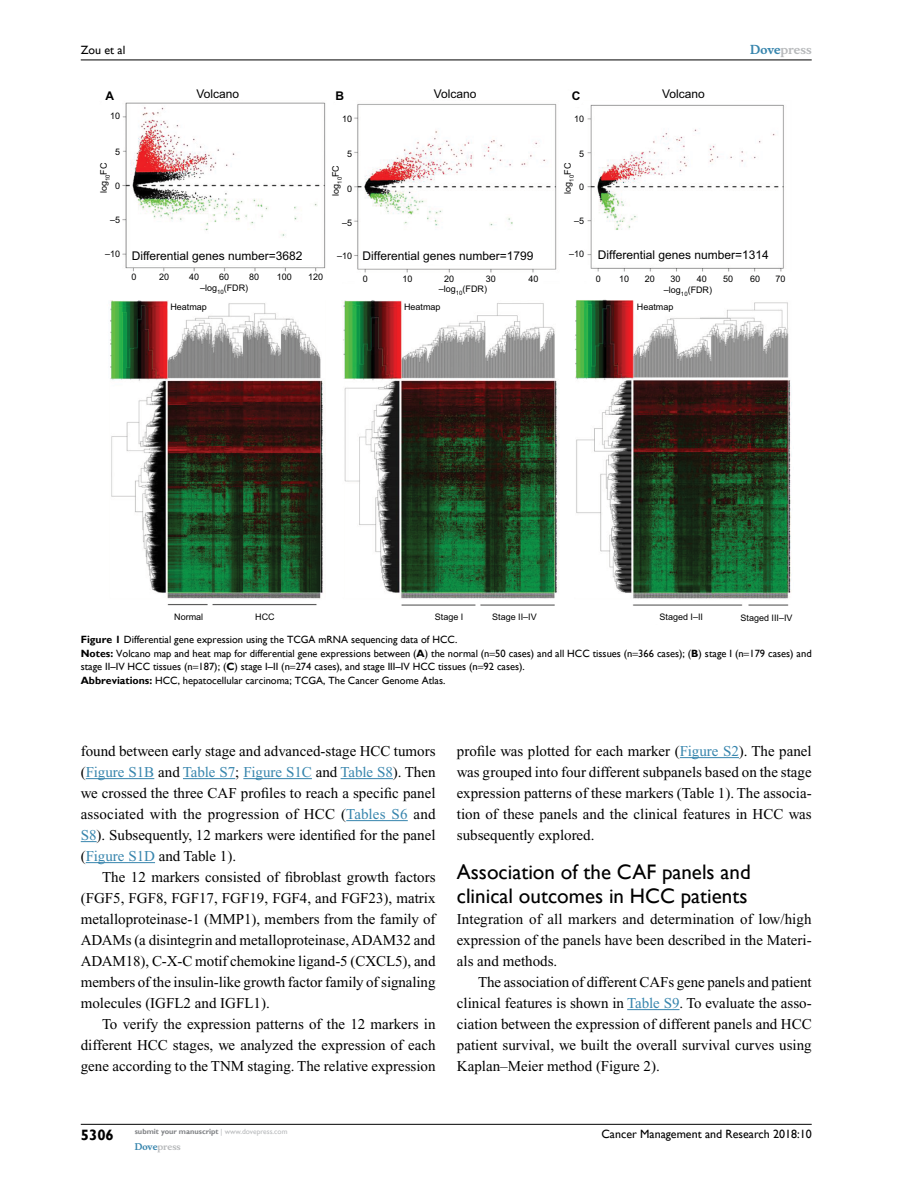
<style>
.page{position:relative;width:918px;height:1188px;background:#fff}
.page>*{position:absolute;margin:0;border:0;box-sizing:border-box;transform-origin:0 0}
.t1{font:21px/24px "Gill Sans";color:#000}
.t2{font:15px/21px "Times New Roman";color:#000;text-align:justify}
.t3{font:700 15px "Gill Sans";color:#000}
.t4{font:12px "Arial";color:#000}
.t5{font:12px "Gill Sans";color:#000}
.t6{font:700 12px "Musee";color:#b8babc}
.t7{font:700 12px "Arial";color:#000}
.t8{font:10.5px/13.5px "Gill Sans";color:#000}
.t9{font:9px "Arial";color:#000}
.t10{font:700 9px "Musee";color:#b8babc}
.t11{font:700 7.5px "Gill Sans";color:#808285}
.s1{color:#3785ad}
.s2{font-weight:700}
.s3{font-weight:400;color:#b8babc}
</style>
<div class="page">
<hr style="left:81px;top:1124px;width:731px;height:1px;background:#000">
<hr style="left:81px;top:60px;width:731px;height:1px;background:#000">
<hr style="left:86px;top:778px;width:68px;height:1px;background:#3785ad">
<hr style="left:183px;top:778px;width:52px;height:1px;background:#3785ad">
<hr style="left:243px;top:778px;width:69px;height:1px;background:#3785ad">
<hr style="left:341px;top:778px;width:52px;height:1px;background:#3785ad">
<hr style="left:346px;top:820px;width:62px;height:1px;background:#3785ad">
<svg style="left:81px;top:841px;width:16px;height:1px"></svg>
<hr style="left:86px;top:862px;width:69px;height:1px;background:#3785ad">
<img style="left:110px;top:102px;width:682px;height:504px">
<hr style="left:680px;top:757px;width:59px;height:1px;background:#3785ad">
<hr style="left:627px;top:1009px;width:53px;height:1px;background:#3785ad">
<p class="t5" style="left:81px;top:43px;width:46px">Zou et al</p>
<p class="t4" style="left:197px;top:86px;width:44px">Volcano</p>
<p class="t4" style="left:434px;top:86px;width:44px">Volcano</p>
<p class="t4" style="left:662px;top:86px;width:44px">Volcano</p>
<p class="t7" style="left:105px;top:87px;width:10px">A</p>
<p class="t7" style="left:335px;top:87px;width:10px">B</p>
<p class="t7" style="left:572px;top:87px;width:10px">C</p>
<p class="t6" style="left:750px;top:43px;width:63px"><span class="s1">Dove</span>press</p>
<p class="t9" style="left:110px;top:110px;width:12px">10</p>
<p class="t9" style="left:115px;top:145px;width:7px">5</p>
<p class="t9" style="left:115px;top:180px;width:7px">0</p>
<p class="t9" style="left:110px;top:214px;width:12px">–5</p>
<p class="t9" style="left:105px;top:247px;width:17px">–10</p>
<p class="t9" style="left:97px;top:193px;width:32px;rotate:-90deg">log<sub>10</sub>FC</p>
<p class="t9" style="left:342px;top:113px;width:12px">10</p>
<p class="t9" style="left:347px;top:148px;width:7px">5</p>
<p class="t9" style="left:347px;top:182px;width:7px">0</p>
<p class="t9" style="left:342px;top:217px;width:12px">–5</p>
<p class="t9" style="left:337px;top:250px;width:17px">–10</p>
<p class="t9" style="left:574px;top:113px;width:12px">10</p>
<p class="t9" style="left:579px;top:148px;width:7px">5</p>
<p class="t9" style="left:561px;top:194px;width:32px;rotate:-90deg">log<sub>10</sub>FC</p>
<p class="t9" style="left:329px;top:196px;width:32px;rotate:-90deg">log<sub>10</sub>FC</p>
<p class="t9" style="left:579px;top:180px;width:7px">0</p>
<p class="t9" style="left:574px;top:215px;width:12px">–5</p>
<p class="t4" style="left:132px;top:247px;width:172px">Differential genes number=3682</p>
<p class="t4" style="left:363px;top:247px;width:172px">Differential genes number=1799</p>
<p class="t4" style="left:598px;top:247px;width:172px">Differential genes number=1314</p>
<p class="t9" style="left:569px;top:248px;width:17px">–10</p>
<p class="t9" style="left:132px;top:271px;width:7px">0</p>
<p class="t9" style="left:159px;top:271px;width:12px">20</p>
<p class="t9" style="left:189px;top:271px;width:12px">40</p>
<p class="t9" style="left:170px;top:301px;width:38px">Heatmap</p>
<p class="t9" style="left:277px;top:271px;width:17px">100</p>
<p class="t9" style="left:308px;top:271px;width:17px">120</p>
<p class="t9" style="left:363px;top:273px;width:7px">0</p>
<p class="t9" style="left:402px;top:273px;width:12px">10</p>
<p class="t9" style="left:444px;top:273px;width:12px">20</p>
<p class="t9" style="left:486px;top:273px;width:12px">30</p>
<p class="t9" style="left:528px;top:273px;width:12px">40</p>
<p class="t9" style="left:596px;top:273px;width:7px">0</p>
<p class="t9" style="left:619px;top:273px;width:12px">10</p>
<p class="t9" style="left:645px;top:273px;width:12px">20</p>
<p class="t9" style="left:670px;top:273px;width:12px">30</p>
<p class="t9" style="left:697px;top:273px;width:12px">40</p>
<p class="t9" style="left:723px;top:273px;width:12px">50</p>
<p class="t9" style="left:750px;top:273px;width:12px">60</p>
<p class="t9" style="left:776px;top:273px;width:12px">70</p>
<p class="t9" style="left:219px;top:271px;width:12px">60</p>
<p class="t9" style="left:249px;top:271px;width:12px">80</p>
<p class="t9" style="left:200px;top:282px;width:50px">–log<sub>10</sub>(FDR)</p>
<p class="t9" style="left:439px;top:283px;width:50px">–log<sub>10</sub>(FDR)</p>
<p class="t9" style="left:664px;top:283px;width:50px">–log<sub>10</sub>(FDR)</p>
<p class="t9" style="left:404px;top:301px;width:38px">Heatmap</p>
<p class="t9" style="left:637px;top:301px;width:38px">Heatmap</p>
<p class="t9" style="left:174px;top:611px;width:30px">Normal</p>
<p class="t9" style="left:255px;top:611px;width:21px">HCC</p>
<p class="t9" style="left:435px;top:611px;width:30px">Stage I</p>
<p class="t9" style="left:492px;top:611px;width:46px">Stage II–IV</p>
<p class="t9" style="left:660px;top:611px;width:45px">Staged I–II</p>
<p class="t9" style="left:741px;top:612px;width:54px">Staged III–IV</p>
<p class="t8" style="left:81px;top:633px;width:732px"><span class="s2">Figure 1</span> Differential gene expression using the TCGA mRNA sequencing data of HCC.<br><span class="s2">Notes:</span> Volcano map and heat map for differential gene expressions between (<span class="s2">A</span>) the normal (n 50 cases) and all HCC tissues (n 366 cases); (<span class="s2">B</span>) stage I (n 179 cases) and stage II–IV HCC tissues (n 187); (<span class="s2">C</span>) stage I–II (n 274 cases), and stage III–IV HCC tissues (n 92 cases).<br><span class="s2">Abbreviations:</span> HCC, hepatocellular carcinoma; TCGA, The Cancer Genome Atlas.</p>
<p class="t2" style="left:81px;top:741px;width:356px">found between early stage and advanced-stage HCC tumors (<span class="s1">Figure S1B</span> and <span class="s1">Table S7</span>; <span class="s1">Figure S1C</span> and <span class="s1">Table S8</span>). Then we crossed the three CAF profiles to reach a specific panel associated with the progression of HCC (<span class="s1">Tables S6</span> and <span class="s1">S8</span>). Subsequently, 12 markers were identified for the panel (<span class="s1">Figure S1D</span> and Table 1).</p>
<p class="t2" style="left:81px;top:867px;width:356px;text-indent:21px">The 12 markers consisted of fibroblast growth factors (FGF5, FGF8, FGF17, FGF19, FGF4, and FGF23), matrix metalloproteinase-1 (MMP1), members from the family of ADAMs (a disintegrin and metalloproteinase, ADAM32 and ADAM18), C-X-C motif chemokine ligand-5 (CXCL5), and members of the insulin-like growth factor family of signaling molecules (IGFL2 and IGFL1).</p>
<p class="t2" style="left:81px;top:1014px;width:356px;text-indent:21px">To verify the expression patterns of the 12 markers in different HCC stages, we analyzed the expression of each gene according to the TNM staging. The relative expression</p>
<p class="t2" style="left:457px;top:741px;width:356px">profile was plotted for each marker (<span class="s1">Figure S2</span>). The panel was grouped into four different subpanels based on the stage expression patterns of these markers (Table 1). The associa&shy;tion of these panels and the clinical features in HCC was subsequently explored.</p>
<h1 class="t1" style="left:457px;top:860px;width:295px">Association of the CAF panels and clinical outcomes in HCC patients</h1>
<p class="t2" style="left:457px;top:909px;width:356px">Integration of all markers and determination of low/high expression of the panels have been described in the Materi&shy;als and methods.</p>
<p class="t2" style="left:457px;top:972px;width:356px;text-indent:21px">The association of different CAFs gene panels and patient clinical features is shown in <span class="s1">Table S9</span>. To evaluate the asso&shy;ciation between the expression of different panels and HCC patient survival, we built the overall survival curves using Kaplan–Meier method (Figure 2).</p>
<p class="t3" style="left:81px;top:1126px;width:35px">5306</p>
<p class="t11" style="left:135px;top:1127px;width:154px">submit your manuscript <span class="s3">| www.dovepress.com</span></p>
<p class="t10" style="left:135px;top:1141px;width:48px"><span class="s1">Dove</span>press</p>
<p class="t5" style="left:601px;top:1127px;width:212px">Cancer Management and Research 2018:10</p>
</div>
